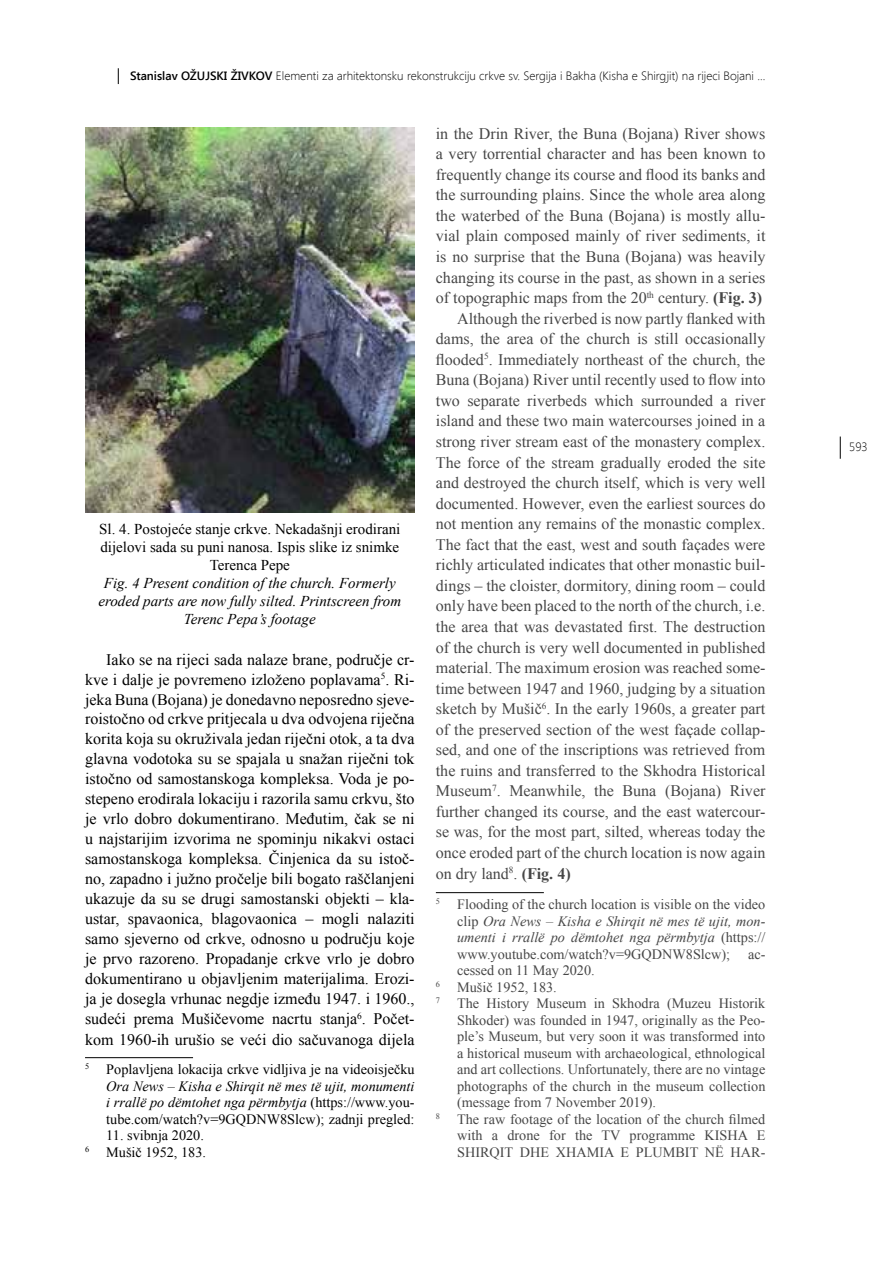
<style>
.page{position:relative;width:893px;height:1263px;background:#fff}
.page>*{position:absolute;margin:0;border:0;box-sizing:border-box;transform-origin:0 0}
.t1{font:16.05px "Times New Roman";color:#464646}
.t2{font:16.05px/20px "Times New Roman";color:#000;text-align:justify}
.t3{font:italic 15px/18px "Times New Roman";color:#000;text-align:center}
.t4{font:15px/18px "Times New Roman";color:#000;text-align:center}
.t5{font:14.25px "Times New Roman";color:#464646}
.t6{font:14.25px/16.5px "Times New Roman";color:#000;text-align:justify}
.t7{font:italic 14.25px "Times New Roman";color:#464646}
.t8{font:300 12px "Segoe UI";color:#000}
.s1{font-weight:600}
.s2{font-style:italic}
.s3{font-weight:700}
.s4{font-style:normal}
</style>
<div class="page">
<svg style="left:840px;top:436px;width:1px;height:23px"></svg>
<svg style="left:118px;top:68px;width:1px;height:16px"></svg>
<hr style="left:85px;top:1057px;width:108px;height:1px;background:#000">
<hr style="left:436px;top:892px;width:108px;height:1px;background:#000">
<img style="left:85px;top:128px;width:330px;height:384px">
<p class="t8" style="left:130px;top:68px;width:637px"><span class="s1">Stanislav OŽUJSKI ŽIVKOV</span> Elementi za arhitektonsku rekonstrukciju crkve sv. Sergija i Bakha (Kisha e Shirgjit) na rijeci Bojani ...</p>
<p class="t4" style="left:99px;top:520px;width:303px">Sl. 4. Postojeće stanje crkve. Nekadašnji erodirani dijelovi sada su puni nanosa. Ispis slike iz snimke<br>Terenca Pepe</p>
<p class="t3" style="left:98px;top:574px;width:304px">Fig. 4 Present condition of the church. Formerly eroded parts are now fully silted. Printscreen from<br>Terenc Pepa’s footage</p>
<p class="t2" style="left:85px;top:649px;width:331px;text-indent:21px">Iako se na rijeci sada nalaze brane, područje cr&shy;kve i dalje je povremeno izloženo poplavama<sup>5</sup>. Ri&shy;jeka Buna (Bojana) je donedavno neposredno sjeve&shy;roistočno od crkve pritjecala u dva odvojena riječna korita koja su okruživala jedan riječni otok, a ta dva glavna vodotoka su se spajala u snažan riječni tok istočno od samostanskoga kompleksa. Voda je po&shy;stepeno erodirala lokaciju i razorila samu crkvu, što je vrlo dobro dokumentirano. Međutim, čak se ni u najstarijim izvorima ne spominju nikakvi ostaci samostanskoga kompleksa. Činjenica da su istoč&shy;no, zapadno i južno pročelje bili bogato raščlanjeni ukazuje da su se drugi samostanski objekti – kla&shy;ustar, spavaonica, blagovaonica – mogli nalaziti samo sjeverno od crkve, odnosno u području koje je prvo razoreno. Propadanje crkve vrlo je dobro dokumentirano u objavljenim materijalima. Erozi&shy;ja je dosegla vrhunac negdje između 1947. i 1960., sudeći prema Mušičevome nacrtu stanja<sup>6</sup>. Počet&shy;kom 1960-ih urušio se veći dio sačuvanoga dijela</p>
<p class="t6" style="left:106px;top:1061px;width:310px;text-indent:-21px"><sup>5</sup> Poplavljena lokacija crkve vidljiva je na videoisječku <span class="s2">Ora News – Kisha e Shirqit në mes të ujit, monumenti i rrallë po dëmtohet nga përmbytja</span> (https://www.you&shy;tube.com/watch?v=9GQDNW8Slcw); zadnji pregled:</p>
<p class="t6" style="left:85px;top:1127px;width:123px;text-align:right">11. svibnja 2020.<br><sup>6</sup> Mušič 1952, 183.</p>
<p class="t1" style="left:436px;top:123px;width:331px">in the Drin River, the Buna (Bojana) River shows</p>
<p class="t1" style="left:436px;top:143px;width:331px">a very torrential character and has been known to</p>
<p class="t1" style="left:436px;top:164px;width:331px">frequently change its course and flood its banks and</p>
<p class="t1" style="left:436px;top:184px;width:331px">the surrounding plains. Since the whole area along</p>
<p class="t1" style="left:436px;top:205px;width:331px">the waterbed of the Buna (Bojana) is mostly allu-</p>
<p class="t1" style="left:436px;top:225px;width:331px">vial plain composed mainly of river sediments, it</p>
<p class="t1" style="left:436px;top:246px;width:331px">is no surprise that the Buna (Bojana) was heavily</p>
<p class="t1" style="left:436px;top:266px;width:331px">changing its course in the past, as shown in a series</p>
<p class="t1" style="left:436px;top:287px;width:328px">of topographic maps from the 20<sup>th</sup> century. <span class="s3">(Fig. 3)</span></p>
<p class="t1" style="left:457px;top:307px;width:310px">Although the riverbed is now partly flanked with</p>
<p class="t1" style="left:436px;top:328px;width:331px">dams, the area of the church is still occasionally</p>
<p class="t1" style="left:436px;top:349px;width:331px">flooded<sup>5</sup>. Immediately northeast of the church, the</p>
<p class="t1" style="left:436px;top:369px;width:331px">Buna (Bojana) River until recently used to flow into</p>
<p class="t1" style="left:436px;top:390px;width:331px">two separate riverbeds which surrounded a river</p>
<p class="t1" style="left:436px;top:410px;width:331px">island and these two main watercourses joined in a</p>
<p class="t1" style="left:436px;top:431px;width:331px">strong river stream east of the monastery complex.</p>
<p class="t1" style="left:436px;top:451px;width:331px">The force of the stream gradually eroded the site</p>
<p class="t1" style="left:436px;top:472px;width:331px">and destroyed the church itself, which is very well</p>
<p class="t1" style="left:436px;top:492px;width:331px">documented. However, even the earliest sources do</p>
<p class="t1" style="left:436px;top:513px;width:331px">not mention any remains of the monastic complex.</p>
<p class="t1" style="left:436px;top:533px;width:331px">The fact that the east, west and south façades were</p>
<p class="t1" style="left:436px;top:554px;width:331px">richly articulated indicates that other monastic buil-</p>
<p class="t1" style="left:436px;top:575px;width:331px">dings – the cloister, dormitory, dining room – could</p>
<p class="t1" style="left:436px;top:595px;width:331px">only have been placed to the north of the church, i.e.</p>
<p class="t1" style="left:436px;top:616px;width:331px">the area that was devastated first. The destruction</p>
<p class="t1" style="left:436px;top:636px;width:331px">of the church is very well documented in published</p>
<p class="t1" style="left:436px;top:657px;width:331px">material. The maximum erosion was reached some-</p>
<p class="t1" style="left:436px;top:677px;width:331px">time between 1947 and 1960, judging by a situation</p>
<p class="t1" style="left:436px;top:698px;width:331px">sketch by Mušič<sup>6</sup>. In the early 1960s, a greater part</p>
<p class="t1" style="left:436px;top:718px;width:331px">of the preserved section of the west façade collap-</p>
<p class="t1" style="left:436px;top:739px;width:331px">sed, and one of the inscriptions was retrieved from</p>
<p class="t1" style="left:436px;top:760px;width:331px">the ruins and transferred to the Skhodra Historical</p>
<p class="t1" style="left:436px;top:780px;width:331px">Museum<sup>7</sup>. Meanwhile, the Buna (Bojana) River</p>
<p class="t1" style="left:436px;top:801px;width:331px">further changed its course, and the east watercour-</p>
<p class="t1" style="left:436px;top:821px;width:331px">se was, for the most part, silted, whereas today the</p>
<p class="t1" style="left:436px;top:842px;width:331px">once eroded part of the church location is now again</p>
<p class="t1" style="left:436px;top:862px;width:136px">on dry land<sup>8</sup>. <span class="s3">(Fig. 4)</span></p>
<p class="t5" style="left:436px;top:895px;width:331px"><sup>5</sup> Flooding of the church location is visible on the video</p>
<p class="t7" style="left:457px;top:911px;width:310px"><span class="s4">clip</span> Ora News – Kisha e Shirqit në mes të ujit, mon-</p>
<p class="t7" style="left:457px;top:927px;width:310px">umenti i rrallë po dëmtohet nga përmbytja <span class="s4">(https://</span></p>
<p class="t5" style="left:457px;top:944px;width:310px">www.youtube.com/watch?v=9GQDNW8Slcw); ac-</p>
<p class="t5" style="left:457px;top:961px;width:139px">cessed on 11 May 2020.</p>
<p class="t5" style="left:436px;top:977px;width:123px"><sup>6</sup> Mušič 1952, 183.</p>
<p class="t5" style="left:436px;top:994px;width:331px"><sup>7</sup> The History Museum in Skhodra (Muzeu Historik</p>
<p class="t5" style="left:457px;top:1010px;width:310px">Shkoder) was founded in 1947, originally as the Peo-</p>
<p class="t5" style="left:457px;top:1027px;width:310px">ple’s Museum, but very soon it was transformed into</p>
<p class="t5" style="left:457px;top:1043px;width:310px">a historical museum with archaeological, ethnological</p>
<p class="t5" style="left:457px;top:1060px;width:310px">and art collections. Unfortunately, there are no vintage</p>
<p class="t5" style="left:457px;top:1076px;width:310px">photographs of the church in the museum collection</p>
<p class="t5" style="left:457px;top:1093px;width:201px">(message from 7 November 2019).</p>
<p class="t5" style="left:436px;top:1109px;width:331px"><sup>8</sup> The raw footage of the location of the church filmed</p>
<p class="t5" style="left:457px;top:1126px;width:310px">with a drone for the TV programme KISHA E</p>
<p class="t5" style="left:457px;top:1142px;width:310px">SHIRQIT DHE XHAMIA E PLUMBIT NË HAR-</p>
<p class="t8" style="left:849px;top:439px;width:20px">593</p>
</div>
